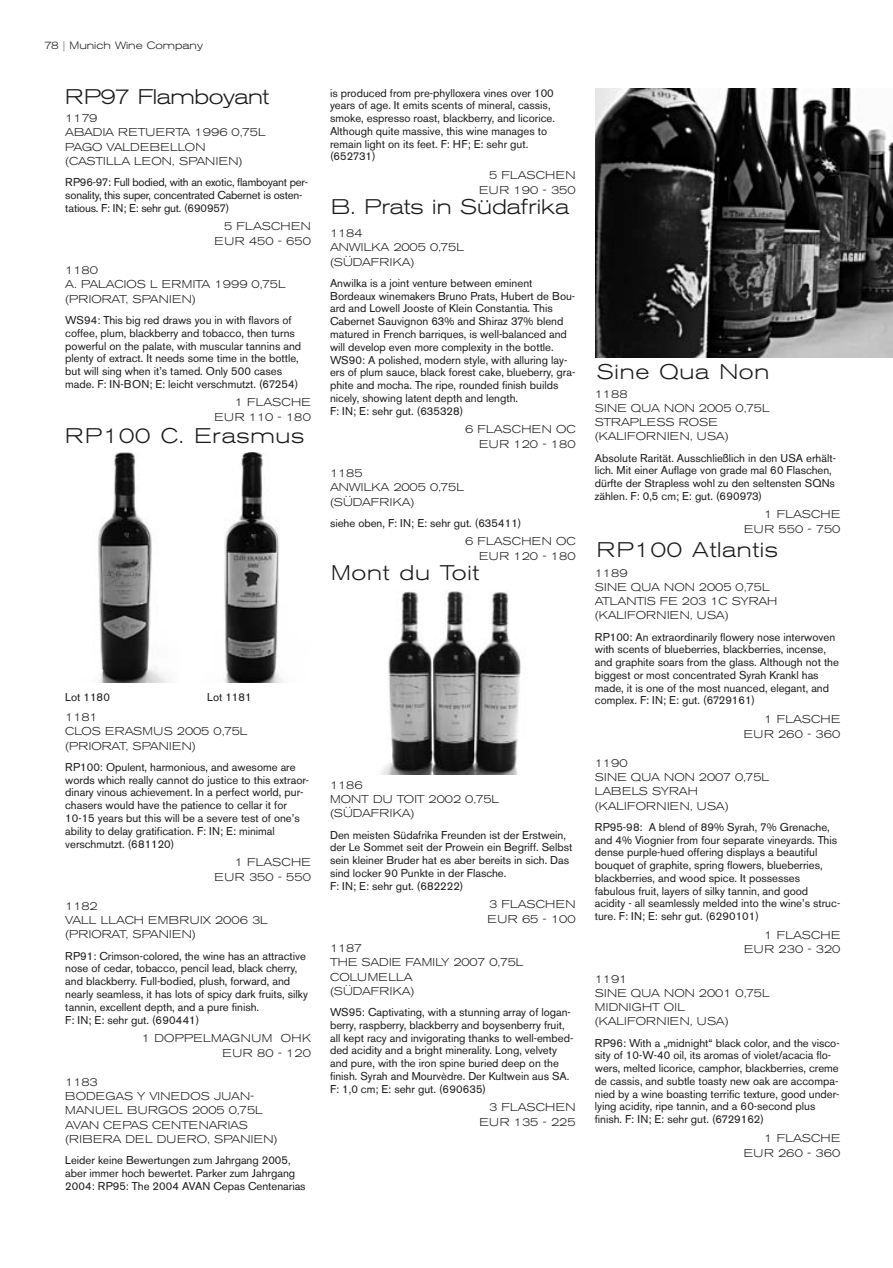
<style>
.page{position:relative;width:893px;height:1268px;background:#fff}
.page>*{position:absolute;margin:0;border:0;box-sizing:border-box;transform-origin:0 0}
.t1{font:300 expanded 21px "Akzidenz Grotesk BE";letter-spacing:.035em;color:#191919}
.t2{font:300 expanded 21px "Akzidenz Grotesk BE";color:#191919}
.t3{font:300 expanded 21px "Akzidenz Grotesk BE";letter-spacing:-.025em;color:#191919}
.t4{font:11.25px/12.8px "Akzidenz Grotesk BE";color:#191919}
.t5{font:300 expanded 11.25px/14.2px "Akzidenz Grotesk BE";letter-spacing:.015em;color:#191919;text-align:right}
.t6{font:300 expanded 11.25px/14.2px "Akzidenz Grotesk BE";letter-spacing:-.005em;color:#191919}
.t7{font:11.25px/12.8px "Akzidenz Grotesk BE";letter-spacing:-.02em;color:#191919}
.t8{font:300 expanded 10.5px "Akzidenz Grotesk BE";color:#191919}
.s1{color:#757575}
</style>
<div class="page">
<img style="left:98px;top:452px;width:71px;height:230px">
<img style="left:223px;top:452px;width:59px;height:230px">
<svg style="left:381px;top:590px;width:140px;height:184px"></svg>
<img style="left:595px;top:88px;width:298px;height:269px">
<p class="t8" style="left:44px;top:42px;width:160px">78 <span class="s1">|</span> Munich Wine Company</p>
<h1 class="t3" style="left:65px;top:89px;width:205px">RP97 Flamboyant</h1>
<p class="t6" style="left:65px;top:112px;width:202px">1179<br>ABADIA RETUERTA 1996 0,75L<br>PAGO VALDEBELLON (CASTILLA LEON, SPANIEN)</p>
<p class="t7" style="left:65px;top:177px;width:244px">RP96-97: Full bodied, with an exotic, flamboyant per&shy;sonality, this super, concentrated Cabernet is osten&shy;tatious. F: IN; E: sehr gut. (690957)</p>
<p class="t5" style="left:215px;top:220px;width:98px;line-height:14.7px">5 FLASCHEN<br>EUR 450 - 650</p>
<p class="t5" style="left:65px;top:264px;width:222px;text-align:left">1180<br>A. PALACIOS L ERMITA 1999 0,75L (PRIORAT, SPANIEN)</p>
<p class="t4" style="left:65px;top:315px;width:237px">WS94: This big red draws you in with flavors of coffee, plum, blackberry and tobacco, then turns powerful on the palate, with muscular tannins and plenty of extract. It needs some time in the bottle, but will sing when it’s tamed. Only 500 cases made. F: IN-BON; E: leicht verschmutzt. (67254)</p>
<p class="t5" style="left:214px;top:396px;width:98px;line-height:14.7px">1 FLASCHE<br>EUR 110 - 180</p>
<h1 class="t1" style="left:65px;top:428px;width:241px">RP100 C. Erasmus</h1>
<p class="t4" style="left:330px;top:88px;width:227px">is produced from pre-phylloxera vines over 100 years of age. It emits scents of mineral, cassis, smoke, espresso roast, blackberry, and licorice.<br>Although quite massive, this wine manages to remain light on its feet. F: HF; E: sehr gut. (652731)</p>
<p class="t5" style="left:479px;top:169px;width:98px;line-height:14.7px">5 FLASCHEN<br>EUR 190 - 350</p>
<p class="t6" style="left:330px;top:227px;width:136px">1184<br>ANWILKA 2005 0,75L (SÜDAFRIKA)</p>
<p class="t4" style="left:330px;top:278px;width:247px">Anwilka is a joint venture between eminent Bordeaux winemakers Bruno Prats, Hubert de Bou&shy;ard and Lowell Jooste of Klein Constantia. This Cabernet Sauvignon 63% and Shiraz 37% blend matured in French barriques, is well-balanced and will develop even more complexity in the bottle.<br>WS90: A polished, modern style, with alluring lay&shy;ers of plum sauce, black forest cake, blueberry, gra&shy;phite and mocha. The ripe, rounded finish builds nicely, showing latent depth and length.<br>F: IN; E: sehr gut. (635328)</p>
<p class="t5" style="left:465px;top:422px;width:112px;line-height:14.7px">6 FLASCHEN OC<br>EUR 120 - 180</p>
<p class="t6" style="left:330px;top:467px;width:136px">1185<br>ANWILKA 2005 0,75L (SÜDAFRIKA)</p>
<p class="t4" style="left:330px;top:517px;width:193px">siehe oben, F: IN; E: sehr gut. (635411)</p>
<p class="t5" style="left:465px;top:535px;width:112px;line-height:14.7px">6 FLASCHEN OC<br>EUR 120 - 180</p>
<h1 class="t2" style="left:331px;top:199px;width:239px">B. Prats in Südafrika</h1>
<h1 class="t1" style="left:331px;top:565px;width:150px">Mont du Toit</h1>
<p class="t4" style="left:65px;top:691px;width:46px">Lot 1180</p>
<p class="t4" style="left:207px;top:691px;width:46px">Lot 1181</p>
<p class="t6" style="left:65px;top:711px;width:184px">1181<br>CLOS ERASMUS 2005 0,75L (PRIORAT, SPANIEN)</p>
<p class="t4" style="left:65px;top:761px;width:245px">RP100: Opulent, harmonious, and awesome are words which really cannot do justice to this extraor&shy;dinary vinous achievement. In a perfect world, pur&shy;chasers would have the patience to cellar it for 10-15 years but this will be a severe test of one’s ability to delay gratification. F: IN; E: minimal verschmutzt. (681120)</p>
<p class="t5" style="left:215px;top:855px;width:98px;line-height:14.7px">1 FLASCHE<br>EUR 350 - 550</p>
<p class="t5" style="left:65px;top:899px;width:204px;text-align:left">1182<br>VALL LLACH EMBRUIX 2006 3L (PRIORAT, SPANIEN)</p>
<p class="t4" style="left:65px;top:950px;width:244px">RP91: Crimson-colored, the wine has an attractive nose of cedar, tobacco, pencil lead, black cherry, and blackberry. Full-bodied, plush, forward, and nearly seamless, it has lots of spicy dark fruits, silky tannin, excellent depth, and a pure finish.<br>F: IN; E: sehr gut. (690441)</p>
<p class="t5" style="left:142px;top:1031px;width:170px;line-height:14.7px">1 DOPPELMAGNUM OHK<br>EUR 80 - 120</p>
<p class="t5" style="left:65px;top:1075px;width:214px;text-align:left">1183<br>BODEGAS Y VINEDOS JUAN-<br>MANUEL BURGOS 2005 0,75L<br>AVAN CEPAS CENTENARIAS (RIBERA DEL DUERO, SPANIEN)</p>
<p class="t4" style="left:65px;top:1154px;width:242px">Leider keine Bewertungen zum Jahrgang 2005, aber immer hoch bewertet. Parker zum Jahrgang<br>2004: RP95: The 2004 AVAN Cepas Centenarias</p>
<p class="t6" style="left:330px;top:778px;width:171px">1186<br>MONT DU TOIT 2002 0,75L (SÜDAFRIKA)</p>
<p class="t4" style="left:330px;top:829px;width:244px">Den meisten Südafrika Freunden ist der Erstwein, der Le Sommet seit der Prowein ein Begriff. Selbst sein kleiner Bruder hat es aber bereits in sich. Das sind locker 90 Punkte in der Flasche.<br>F: IN; E: sehr gut. (682222)</p>
<p class="t5" style="left:488px;top:897px;width:90px;line-height:14.7px;text-align:left">3 FLASCHEN<br>EUR 65 - 100</p>
<p class="t6" style="left:330px;top:941px;width:195px">1187<br>THE SADIE FAMILY 2007 0,75L<br>COLUMELLA<br>(SÜDAFRIKA)</p>
<p class="t4" style="left:330px;top:1006px;width:245px">WS95: Captivating, with a stunning array of logan&shy;berry, raspberry, blackberry and boysenberry fruit, all kept racy and invigorating thanks to well-embed&shy;ded acidity and a bright minerality. Long, velvety and pure, with the iron spine buried deep on the finish. Syrah and Mourvèdre. Der Kultwein aus SA.<br>F: 1,0 cm; E: sehr gut. (690635)</p>
<p class="t5" style="left:479px;top:1100px;width:98px;line-height:14.7px">3 FLASCHEN<br>EUR 135 - 225</p>
<h1 class="t1" style="left:597px;top:364px;width:174px">Sine Qua Non</h1>
<p class="t5" style="left:595px;top:387px;width:176px;text-align:left">1188<br>SINE QUA NON 2005 0,75L<br>STRAPLESS ROSE (KALIFORNIEN, USA)</p>
<p class="t4" style="left:595px;top:452px;width:243px">Absolute Rarität. Ausschließlich in den USA erhält&shy;lich. Mit einer Auflage von grade mal 60 Flaschen, dürfte der Strapless wohl zu den seltensten SQNs zählen. F: 0,5 cm; E: gut. (690973)</p>
<p class="t5" style="left:744px;top:508px;width:98px;line-height:14.7px">1 FLASCHE<br>EUR 550 - 750</p>
<p class="t6" style="left:595px;top:566px;width:184px">1189<br>SINE QUA NON 2005 0,75L<br>ATLANTIS FE 203 1C SYRAH (KALIFORNIEN, USA)</p>
<p class="t4" style="left:595px;top:631px;width:246px">RP100: An extraordinarily flowery nose interwoven with scents of blueberries, blackberries, incense, and graphite soars from the glass. Although not the biggest or most concentrated Syrah Krankl has made, it is one of the most nuanced, elegant, and complex. F: IN; E: gut. (6729161)</p>
<p class="t5" style="left:744px;top:712px;width:98px;line-height:14.7px">1 FLASCHE<br>EUR 260 - 360</p>
<p class="t5" style="left:595px;top:756px;width:176px;text-align:left">1190<br>SINE QUA NON 2007 0,75L<br>LABELS SYRAH (KALIFORNIEN, USA)</p>
<p class="t4" style="left:595px;top:821px;width:247px">RP95-98: A blend of 89% Syrah, 7% Grenache, and 4% Viognier from four separate vineyards. This dense purple-hued offering displays a beautiful bouquet of graphite, spring flowers, blueberries, blackberries, and wood spice. It possesses fabulous fruit, layers of silky tannin, and good acidity - all seamlessly melded into the wine’s struc&shy;ture. F: IN; E: sehr gut. (6290101)</p>
<p class="t5" style="left:744px;top:928px;width:98px;line-height:14.7px">1 FLASCHE<br>EUR 230 - 320</p>
<p class="t5" style="left:595px;top:972px;width:176px;text-align:left">1191<br>SINE QUA NON 2001 0,75L<br>MIDNIGHT OIL (KALIFORNIEN, USA)</p>
<p class="t4" style="left:595px;top:1037px;width:246px">RP96: With a „midnight“ black color, and the visco&shy;sity of 10-W-40 oil, its aromas of violet/acacia flo&shy;wers, melted licorice, camphor, blackberries, creme de cassis, and subtle toasty new oak are accompa&shy;nied by a wine boasting terrific texture, good under&shy;lying acidity, ripe tannin, and a 60-second plus finish. F: IN; E: sehr gut. (6729162)</p>
<p class="t5" style="left:744px;top:1131px;width:98px;line-height:14.7px">1 FLASCHE<br>EUR 260 - 360</p>
<h1 class="t1" style="left:597px;top:542px;width:183px">RP100 Atlantis</h1>
</div>
